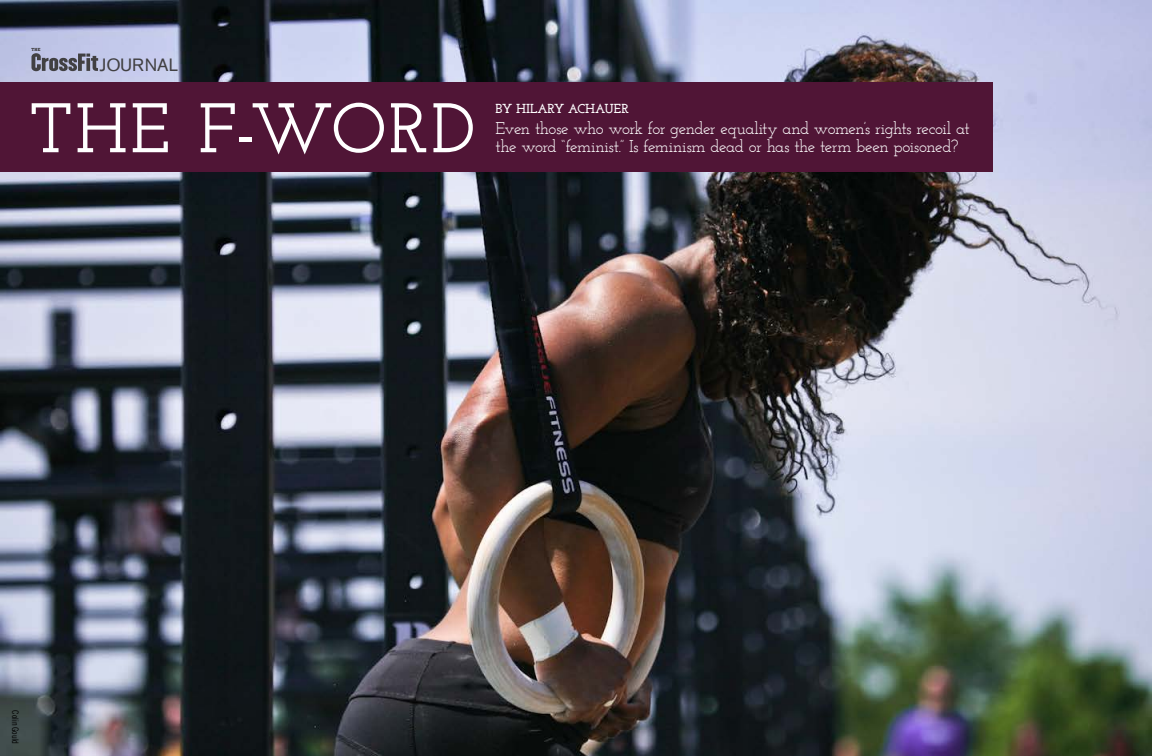
<style>
.page{position:relative;width:1152px;height:756px;background:#fff}
.page>*{position:absolute;margin:0;border:0;box-sizing:border-box;transform-origin:0 0}
.t1{font:600 70px "Josefin Slab";letter-spacing:.035em;color:#fff}
.t2{font:17.7px "Akzidenz Grotesk BE";color:#414042}
.t3{font:17px/18px "Josefin Slab";letter-spacing:-.035em;color:#fff}
.t4{font:700 13px "Josefin Slab";letter-spacing:-.01em;color:#fff}
.t5{font:condensed 9px "News Gothic BT";color:#000}
.t6{font:700 4.3px "Boton";color:#414042}
</style>
<div class="page">
<img style="left:0;top:0;width:1152px;height:756px">
<div style="left:0;top:82px;width:993px;height:90px;background:#501536"></div>
<svg style="left:31px;top:53px;width:67px;height:18px"></svg>
<p class="t6" style="left:31px;top:47px;width:10px">THE</p>
<p class="t2" style="left:100px;top:54px;width:79px">JOURNAL</p>
<h1 class="t1" style="left:29px;top:87px;width:448px">THE F-WORD</h1>
<p class="t4" style="left:496px;top:101px;width:135px">BY HILARY ACHAUER</p>
<p class="t3" style="left:496px;top:119px;width:476px">Even those who work for gender equality and women’s rights recoil at the word “feminist.” Is feminism dead or has the term been poisoned?</p>
<p class="t5" style="left:21px;top:710px;width:35px;rotate:90deg">Colin Gould</p>
</div>
